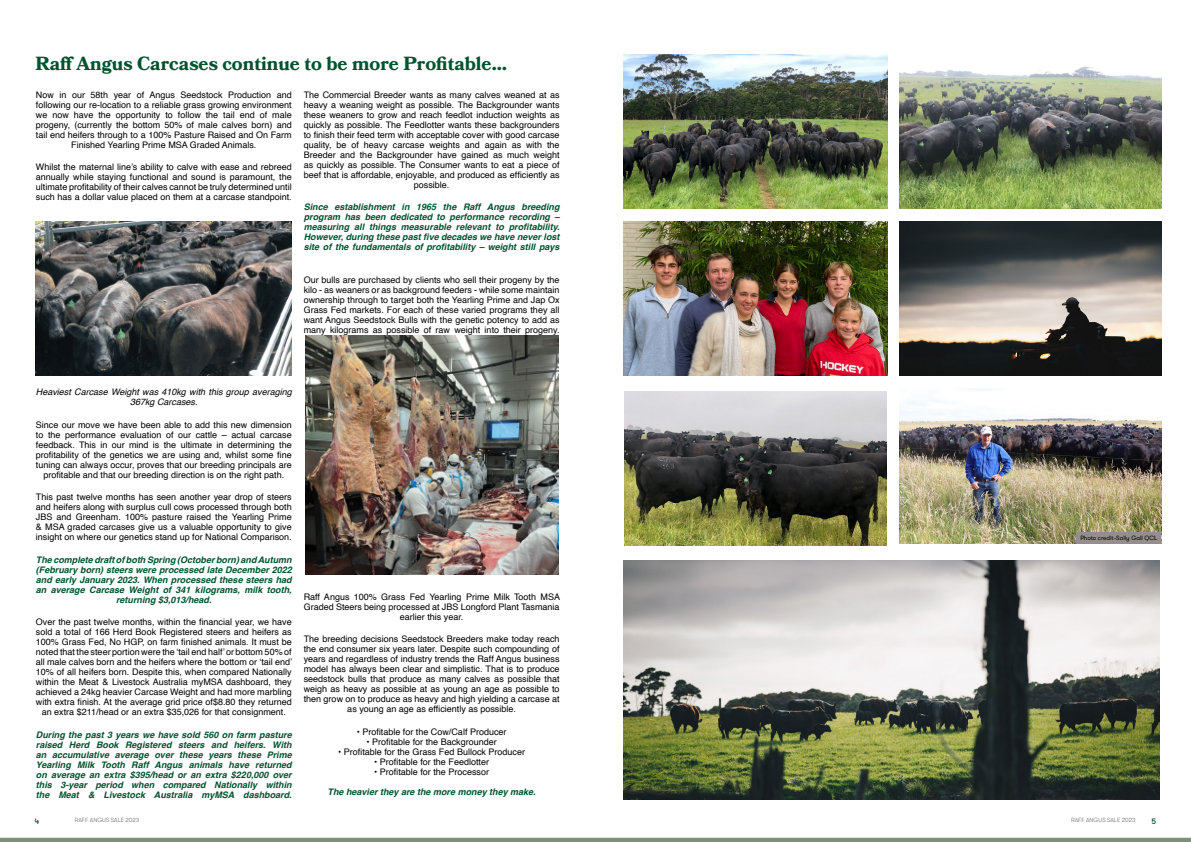
<style>
.page{position:relative;width:1191px;height:842px;background:#fff}
.page>*{position:absolute;margin:0;border:0;box-sizing:border-box;transform-origin:0 0}
.t1{font:700 19px "Bookmania";color:#03522e}
.t2{font:9px/10px "Helvetica";color:#000;text-align:center}
.t3{font:italic 700 9px/10px "Helvetica";color:#00542e;text-align:center}
.t4{font:italic 700 9px/10px "Helvetica";color:#05522e;text-align:justify}
.t5{font:italic 9px/10px "Helvetica";color:#000;text-align:center}
.t6{font:500 8px "GT Walsheim Pro";color:#03522e}
.t7{font:6.2px "GT Walsheim Pro";color:#000}
.t8{font:300 6px "GT Walsheim Pro";color:#6d6e71}
</style>
<div class="page">
<hr style="left:0;top:838px;width:1191px;height:4px;background:#7a917a">
<img style="left:305px;top:336px;width:253px;height:238px">
<img style="left:36px;top:221px;width:256px;height:155px">
<img style="left:624px;top:54px;width:263px;height:155px">
<img style="left:899px;top:66px;width:262px;height:143px">
<img style="left:624px;top:221px;width:263px;height:155px">
<img style="left:899px;top:221px;width:262px;height:155px">
<img style="left:899px;top:389px;width:262px;height:154px">
<img style="left:624px;top:561px;width:535px;height:238px">
<img style="left:624px;top:391px;width:262px;height:155px">
<div style="left:1076px;top:532px;width:85px;height:11px;background:#958e8c"></div>
<h1 class="t1" style="left:35px;top:52px;width:473px">Raff Angus Carcases continue to be more Profitable…</h1>
<p class="t2" style="left:36px;top:90px;width:257px">Now in our 58th year of Angus Seedstock Production and following our re-location to a reliable grass growing environment we now have the opportunity to follow the tail end of male progeny, (currently the bottom 50% of male calves born) and tail end heifers through to a 100% Pasture Raised and On Farm Finished Yearling Prime MSA Graded Animals.</p>
<p class="t2" style="left:36px;top:162px;width:257px;text-align:justify">Whilst the maternal line’s ability to calve with ease and rebreed annually while staying functional and sound is paramount, the ultimate profitability of their calves cannot be truly determined until such has a dollar value placed on them at a carcase standpoint.</p>
<p class="t2" style="left:304px;top:90px;width:257px">The Commercial Breeder wants as many calves weaned at as heavy a weaning weight as possible. The Backgrounder wants these weaners to grow and reach feedlot induction weights as quickly as possible. The Feedlotter wants these backgrounders to finish their feed term with acceptable cover with good carcase quality, be of heavy carcase weights and again as with the Breeder and the Backgrounder have gained as much weight as quickly as possible. The Consumer wants to eat a piece of beef that is affordable, enjoyable, and produced as efficiently as possible.</p>
<p class="t3" style="left:304px;top:203px;width:257px;text-align:justify">Since establishment in 1965 the Raff Angus breeding program has been dedicated to performance recording – measuring all things measurable relevant to profitability.<br>However, during these past five decades we have never lost site of the fundamentals of profitability – weight still pays</p>
<p class="t2" style="left:304px;top:275px;width:257px;text-align:justify">Our bulls are purchased by clients who sell their progeny by the kilo - as weaners or as background feeders - while some maintain ownership through to target both the Yearling Prime and Jap Ox Grass Fed markets. For each of these varied programs they all want Angus Seedstock Bulls with the genetic potency to add as many kilograms as possible of raw weight into their progeny.</p>
<p class="t5" style="left:36px;top:387px;width:257px">Heaviest Carcase Weight was 410kg with this group averaging<br>367kg Carcases.</p>
<p class="t2" style="left:36px;top:420px;width:257px">Since our move we have been able to add this new dimension to the performance evaluation of our cattle – actual carcase feedback. This in our mind is the ultimate in determining the profitability of the genetics we are using and, whilst some fine tuning can always occur, proves that our breeding principals are profitable and that our breeding direction is on the right path.</p>
<p class="t2" style="left:36px;top:492px;width:257px;text-align:justify">This past twelve months has seen another year drop of steers and heifers along with surplus cull cows processed through both JBS and Greenham. 100% pasture raised the Yearling Prime &amp; MSA graded carcases give us a valuable opportunity to give insight on where our genetics stand up for National Comparison.</p>
<p class="t3" style="left:36px;top:556px;width:257px">The complete draft of both Spring (October born) and Autumn (February born) steers were processed late December 2022 and early January 2023. When processed these steers had an average Carcase Weight of 341 kilograms, milk tooth, returning $3,013/head.</p>
<p class="t2" style="left:36px;top:617px;width:258px">Over the past twelve months, within the financial year, we have sold a total of 166 Herd Book Registered steers and heifers as 100% Grass Fed, No HGP, on farm finished animals. It must be noted that the steer portion were the ‘tail end half’ or bottom 50% of all male calves born and the heifers where the bottom or ‘tail end’ 10% of all heifers born. Despite this, when compared Nationally within the Meat &amp; Livestock Australia myMSA dashboard, they achieved a 24kg heavier Carcase Weight and had more marbling with extra finish. At the average grid price of$8.80 they returned an extra $211/head or an extra $35,026 for that consignment.</p>
<p class="t4" style="left:36px;top:730px;width:257px">During the past 3 years we have sold 560 on farm pasture raised Herd Book Registered steers and heifers. With an accumulative average over these years these Prime Yearling Milk Tooth Raff Angus animals have returned on average an extra $395/head or an extra $220,000 over this 3-year period when compared Nationally within the Meat &amp; Livestock Australia myMSA dashboard.</p>
<p class="t2" style="left:304px;top:592px;width:258px">Raff Angus 100% Grass Fed Yearling Prime Milk Tooth MSA<br>Graded Steers being processed at JBS Longford Plant Tasmania earlier this year.</p>
<p class="t2" style="left:304px;top:634px;width:257px">The breeding decisions Seedstock Breeders make today reach the end consumer six years later. Despite such compounding of years and regardless of industry trends the Raff Angus business model has always been clear and simplistic. That is to produce seedstock bulls that produce as many calves as possible that weigh as heavy as possible at as young an age as possible to then grow on to produce as heavy and high yielding a carcase at as young an age as efficiently as possible.</p>
<p class="t2" style="left:357px;top:727px;width:151px">• Profitable for the Cow/Calf Producer</p>
<p class="t2" style="left:366px;top:737px;width:132px">• Profitable for the Backgrounder</p>
<p class="t2" style="left:338px;top:747px;width:188px">• Profitable for the Grass Fed Bullock Producer</p>
<p class="t2" style="left:374px;top:757px;width:116px">• Profitable for the Feedlotter</p>
<p class="t2" style="left:374px;top:767px;width:116px">• Profitable for the Processor</p>
<p class="t3" style="left:327px;top:788px;width:210px">The heavier they are the more money they make.</p>
<p class="t7" style="left:1080px;top:534px;width:78px">Photo credit-Sally Gall QCL</p>
<p class="t6" style="left:35px;top:816px;width:6px">4</p>
<p class="t8" style="left:75px;top:816px;width:66px">RAFF ANGUS SALE 2023</p>
<p class="t8" style="left:1071px;top:816px;width:66px">RAFF ANGUS SALE 2023</p>
<p class="t6" style="left:1151px;top:816px;width:6px">5</p>
</div>
